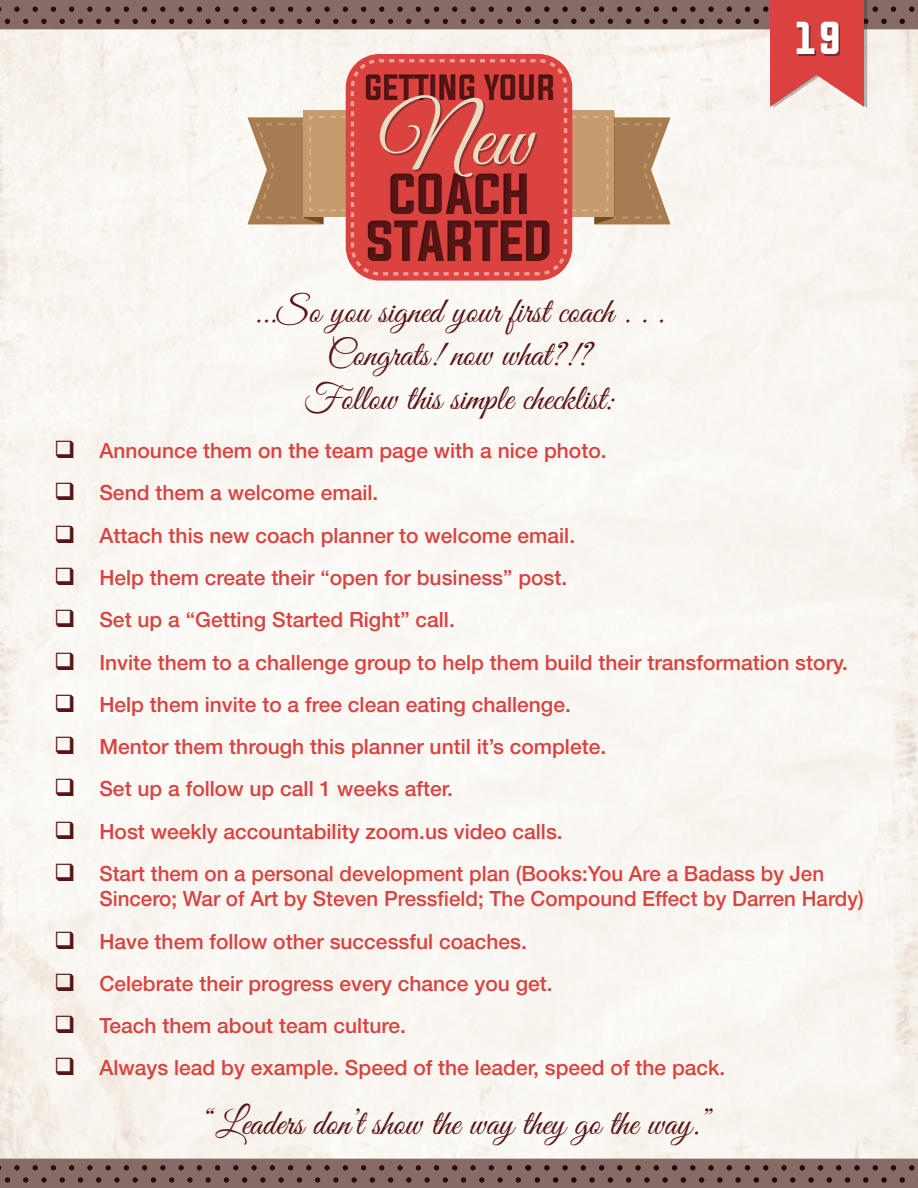
<style>
.page{position:relative;width:918px;height:1188px;background:#fff}
.page>*{position:absolute;margin:0;border:0;box-sizing:border-box;transform-origin:0 0}
.t1{font:87px "Great Vibes";color:#eadcc1}
.t2{font:48.9px/46.8px "Evogria";color:#591515;text-align:center}
.t3{font:39px "Evogria";color:#fff}
.t4{font:36px/43.2px "Great Vibes";color:#591515;text-align:center}
.t5{font:30.9px "Evogria";color:#591515}
.t6{font:500 21px/25.2px "Helvetica Neue LT Std";color:#da4240}
.s1{color:#591515}
</style>
<div class="page">
<svg style="left:0;top:1159px;width:918px;height:29px;background:#7d625e"></svg>
<svg style="left:0;top:0;width:918px;height:224px"></svg>
<div style="left:798px;top:23px;width:42px;height:33px;background:#231f20;opacity:.55"></div>
<div style="left:348px;top:65px;width:261px;height:49px;background:#231f20;opacity:.45"></div>
<div style="left:340px;top:159px;width:298px;height:123px;background:#231f20;opacity:.45"></div>
<div style="left:381px;top:97px;width:156px;height:82px;background:#231f20;opacity:.45"></div>
<h3 class="t5" style="left:365px;top:65px;width:192px">GETTING YOUR</h3>
<p class="t1" style="left:380px;top:90px;width:155px">New</p>
<h2 class="t2" style="left:367px;top:173px;width:189px">COACH<br>STARTED</h2>
<p class="t4" style="left:254px;top:292px;width:412px">...So you signed your first coach . . .<br>Congrats! now what?!?</p>
<p class="t4" style="left:303px;top:379px;width:313px">Follow this simple checklist:</p>
<p class="t3" style="left:793px;top:11px;width:51px">19</p>
<p class="t6" style="left:54px;top:438px;width:554px"><span class="s1">❑</span> Announce them on the team page with a nice photo.</p>
<p class="t6" style="left:54px;top:480px;width:326px"><span class="s1">❑</span> Send them a welcome email.</p>
<p class="t6" style="left:54px;top:522px;width:523px"><span class="s1">❑</span> Attach this new coach planner to welcome email.</p>
<p class="t6" style="left:54px;top:565px;width:515px"><span class="s1">❑</span> Help them create their “open for business” post.</p>
<p class="t6" style="left:54px;top:607px;width:402px"><span class="s1">❑</span> Set up a “Getting Started Right” call.</p>
<p class="t6" style="left:54px;top:649px;width:795px"><span class="s1">❑</span> Invite them to a challenge group to help them build their transformation story.</p>
<p class="t6" style="left:54px;top:692px;width:518px"><span class="s1">❑</span> Help them invite to a free clean eating challenge.</p>
<p class="t6" style="left:54px;top:734px;width:554px"><span class="s1">❑</span> Mentor them through this planner until it’s complete.</p>
<p class="t6" style="left:54px;top:776px;width:401px"><span class="s1">❑</span> Set up a follow up call 1 weeks after.</p>
<p class="t6" style="left:54px;top:818px;width:510px"><span class="s1">❑</span> Host weekly accountability zoom.us video calls.</p>
<p class="t6" style="left:99px;top:861px;width:766px;text-indent:-45px"><span class="s1">❑</span> Start them on a personal development plan (Books:You Are a Badass by Jen<br>Sincero; War of Art by Steven Pressfield; The Compound Effect by Darren Hardy)</p>
<p class="t6" style="left:54px;top:928px;width:474px"><span class="s1">❑</span> Have them follow other successful coaches.</p>
<p class="t6" style="left:54px;top:971px;width:500px"><span class="s1">❑</span> Celebrate their progress every chance you get.</p>
<p class="t6" style="left:54px;top:1013px;width:353px"><span class="s1">❑</span> Teach them about team culture.</p>
<p class="t6" style="left:54px;top:1055px;width:673px"><span class="s1">❑</span> Always lead by example. Speed of the leader, speed of the pack.</p>
<p class="t4" style="left:205px;top:1104px;width:510px">“Leaders don’t show the way they go the way.”</p>
</div>
